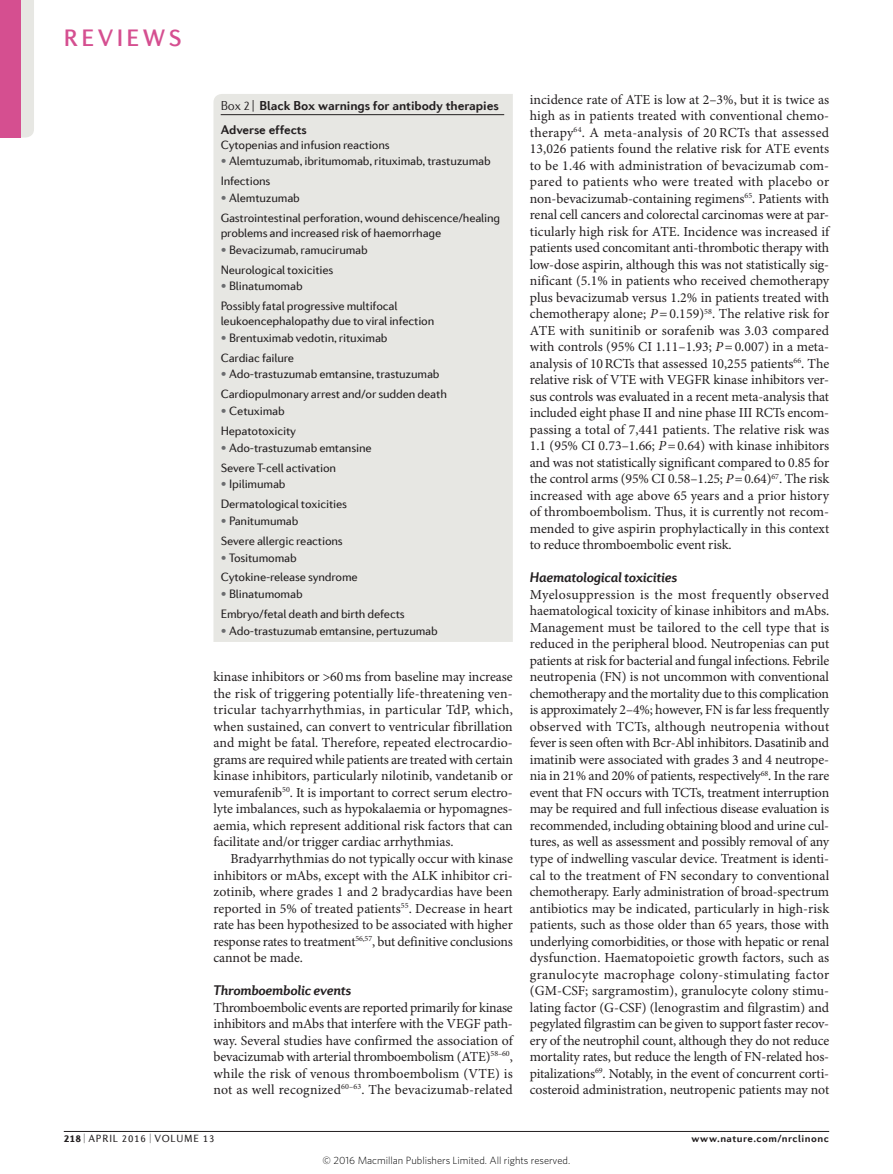
<style>
.page{position:relative;width:893px;height:1174px;background:#fff}
.page>*{position:absolute;margin:0;border:0;box-sizing:border-box;transform-origin:0 0}
.t1{font:500 24px "Diverda Sans Com";letter-spacing:.14em;color:#d54f90}
.Subhead_2{font:italic 700 14.1px "Diverda Sans Com";letter-spacing:-.015em;color:#231f20}
.Body_first{font:13.8px/16.5px "Minion Pro";letter-spacing:-.005em;color:#231f20;text-align:justify}
.Body_text{font:13.8px/16.5px "Minion Pro";letter-spacing:-.01em;color:#231f20;text-align:justify}
.Box_title{font:700 13.05px "Diverda Sans Com";letter-spacing:-.005em;color:#231f20}
.Box_subhead_1{font:700 12.75px "Diverda Sans Com";letter-spacing:-.005em;color:#231f20}
.Box_first{font:12.3px/15px "Diverda Sans Com";letter-spacing:-.015em;color:#231f20}
.t2{font:300 10.5px "Whitney";color:#000}
.t3{font:700 10.5px "Diverda Sans Com";letter-spacing:.045em;color:#231f20}
.t4{font:10.5px "Diverda Sans Com";letter-spacing:.075em;color:#231f20;scale:.5 1}
.s1{font-weight:300}
.s2{color:#6c6d70}
.s3{font-style:italic}
.s4{font-weight:900}
</style>
<div class="page">
<hr style="left:64px;top:1131px;width:765px;height:1px;background:#231f20">
<div style="left:213px;top:94px;width:300px;height:548px;background:#e7e7e3"></div>
<hr style="left:221px;top:114px;width:283px;height:1px;background:#231f20">
<div style="left:21px;top:0;width:13px;height:138px;background:#e7e7e3"></div>
<div style="left:0;top:0;width:21px;height:138px;background:#d54f90"></div>
<h1 class="t1" style="left:64px;top:24px;width:119px">REVIEWS</h1>
<p class="Box_title" style="left:221px;top:98px;width:280px"><span class="s1">Box 2|</span> Black Box warnings for antibody therapies</p>
<p class="Box_subhead_1" style="left:221px;top:122px;width:88px">Adverse effects</p>
<p class="Box_first" style="left:221px;top:137px;width:170px">Cytopenias and infusion reactions</p>
<p class="Box_first" style="left:221px;top:154px;width:271px"><span class="s2">•</span> Alemtuzumab, ibritumomab, rituximab, trastuzumab</p>
<p class="Box_first" style="left:221px;top:174px;width:51px">Infections</p>
<p class="Box_first" style="left:221px;top:190px;width:81px"><span class="s2">•</span> Alemtuzumab</p>
<p class="Box_first" style="left:221px;top:210px;width:281px">Gastrointestinal perforation, wound dehiscence/healing problems and increased risk of haemorrhage</p>
<p class="Box_first" style="left:221px;top:242px;width:149px"><span class="s2">•</span> Bevacizumab, ramucirumab</p>
<p class="Box_first" style="left:221px;top:262px;width:114px">Neurological toxicities</p>
<p class="Box_first" style="left:221px;top:278px;width:83px"><span class="s2">•</span> Blinatumomab</p>
<p class="Box_first" style="left:221px;top:298px;width:215px">Possibly fatal progressive multifocal leukoencephalopathy due to viral infection</p>
<p class="Box_first" style="left:221px;top:330px;width:168px"><span class="s2">•</span> Brentuximab vedotin, rituximab</p>
<p class="Box_first" style="left:221px;top:350px;width:75px">Cardiac failure</p>
<p class="Box_first" style="left:221px;top:367px;width:220px"><span class="s2">•</span> Ado-trastuzumab emtansine, trastuzumab</p>
<p class="Box_first" style="left:221px;top:386px;width:228px">Cardiopulmonary arrest and/or sudden death</p>
<p class="Box_first" style="left:221px;top:403px;width:66px"><span class="s2">•</span> Cetuximab</p>
<p class="Box_first" style="left:221px;top:423px;width:77px">Hepatotoxicity</p>
<p class="Box_first" style="left:221px;top:440px;width:152px"><span class="s2">•</span> Ado-trastuzumab emtansine</p>
<p class="Box_first" style="left:221px;top:460px;width:117px">Severe T‑cell activation</p>
<p class="Box_first" style="left:221px;top:476px;width:66px"><span class="s2">•</span> Ipilimumab</p>
<p class="Box_first" style="left:221px;top:496px;width:128px">Dermatological toxicities</p>
<p class="Box_first" style="left:221px;top:513px;width:79px"><span class="s2">•</span> Panitumumab</p>
<p class="Box_first" style="left:221px;top:533px;width:124px">Severe allergic reactions</p>
<p class="Box_first" style="left:221px;top:550px;width:77px"><span class="s2">•</span> Tositumomab</p>
<p class="Box_first" style="left:221px;top:569px;width:139px">Cytokine-release syndrome</p>
<p class="Box_first" style="left:221px;top:586px;width:83px"><span class="s2">•</span> Blinatumomab</p>
<p class="Box_first" style="left:221px;top:606px;width:186px">Embryo/fetal death and birth defects</p>
<p class="Box_first" style="left:221px;top:623px;width:219px"><span class="s2">•</span> Ado-trastuzumab emtansine, pertuzumab</p>
<p class="Body_text" style="left:213px;top:669px;width:301px">kinase inhibitors or &gt;60ms from baseline may increase the risk of triggering potentially life-threatening ven&shy;tricular tachyarrhythmias, in particular TdP, which, when sustained, can convert to ventricular fibrillation and might be fatal. Therefore, repeated electrocardio&shy;grams are required while patients are treated with certain kinase inhibitors, particularly nilotinib, vandetanib or vemurafenib<sup>50</sup>. It is important to correct serum electro&shy;lyte imbalances, such as hypokalaemia or hypomagnes&shy;aemia, which represent additional risk factors that can facilitate and/or trigger cardiac arrhythmias.</p>
<p class="Body_text" style="left:213px;top:851px;width:301px;text-indent:17px">Bradyarrhythmias do not typically occur with kinase inhibitors or mAbs, except with the ALK inhibitor cri&shy;zotinib, where grades 1 and 2 bradycardias have been reported in 5% of treated patients<sup>55</sup>. Decrease in heart rate has been hypothesized to be associated with higher response rates to treatment<sup>56,57</sup>, but definitive conclusions cannot be made.</p>
<p class="Subhead_2" style="left:213px;top:982px;width:139px">Thromboembolic events</p>
<p class="Body_first" style="left:213px;top:999px;width:301px">Thromboembolic events are reported primarily for kinase inhibitors and mAbs that interfere with the VEGF path&shy;way. Several studies have confirmed the association of bevacizumab with arterial thromboembolism (ATE)<sup>58–60</sup>, while the risk of venous thromboembolism (VTE) is not as well recognized<sup>60–63</sup>. The bevacizumab-related</p>
<p class="Body_first" style="left:530px;top:92px;width:301px">incidence rate of ATE is low at 2–3%, but it is twice as high as in patients treated with conventional chemo&shy;therapy<sup>64</sup>. A meta-analysis of 20 RCTs that assessed 13,026 patients found the relative risk for ATE events to be 1.46 with administration of bevacizumab com&shy;pared to patients who were treated with placebo or non-bevacizumab-containing regimens<sup>65</sup>. Patients with renal cell cancers and colorectal carcinomas were at par&shy;ticularly high risk for ATE. Incidence was increased if patients used concomitant anti-thrombotic therapy with low-dose aspirin, although this was not statistically sig&shy;nificant (5.1% in patients who received chemotherapy plus bevacizumab versus 1.2% in patients treated with chemotherapy alone; <span class="s3">P</span>=0.159)<sup>58</sup>. The relative risk for ATE with sunitinib or sorafenib was 3.03 compared with controls (95% CI 1.11–1.93; <span class="s3">P</span>=0.007) in a meta&shy;analysis of 10RCTs that assessed 10,255 patients<sup>66</sup>. The relative risk of VTE with VEGFR kinase inhibitors ver&shy;sus controls was evaluated in a recent meta-analysis that included eight phase II and nine phase III RCTs encom&shy;passing a total of 7,441 patients. The relative risk was 1.1 (95% CI 0.73–1.66; <span class="s3">P</span>=0.64) with kinase inhibitors and was not statistically significant compared to 0.85 for the control arms (95% CI 0.58–1.25; <span class="s3">P</span>=0.64)<sup>67</sup>. The risk increased with age above 65 years and a prior history of thromboembolism. Thus, it is currently not recom&shy;mended to give aspirin prophylactically in this context to reduce thromboembolic event risk.</p>
<p class="Subhead_2" style="left:530px;top:569px;width:149px">Haematological toxicities</p>
<p class="Body_first" style="left:530px;top:587px;width:301px">Myelosuppression is the most frequently observed haematological toxicity of kinase inhibitors and mAbs.<br>Management must be tailored to the cell type that is reduced in the peripheral blood. Neutropenias can put patients at risk for bacterial and fungal infections. Febrile neutropenia (FN) is not uncommon with conventional chemotherapy and the mortality due to this complication is approximately 2–4%; however, FN is far less frequently observed with TCTs, although neutropenia without fever is seen often with Bcr-Abl inhibitors. Dasatinib and imatinib were associated with grades 3 and 4 neutrope&shy;nia in 21% and 20% of patients, respectively<sup>68</sup>. In the rare event that FN occurs with TCTs, treatment interruption may be required and full infectious disease evaluation is recommended, including obtaining blood and urine cul&shy;tures, as well as assessment and possibly removal of any type of indwelling vascular device. Treatment is identi&shy;cal to the treatment of FN secondary to conventional chemotherapy. Early administration of broad-spectrum antibiotics may be indicated, particularly in high-risk patients, such as those older than 65 years, those with underlying comorbidities, or those with hepatic or renal dysfunction. Haematopoietic growth factors, such as granulocyte macrophage colony-stimulating factor (GM‑CSF; sargramostim), granulocyte colony stimu&shy;lating factor (G‑CSF) (lenograstim and filgrastim) and pegylated filgrastim can be given to support faster recov&shy;ery of the neutrophil count, although they do not reduce mortality rates, but reduce the length of FN‑related hos&shy;pitalizations<sup>69</sup>. Notably, in the event of concurrent corti&shy;costeroid administration, neutropenic patients may not</p>
<p class="t4" style="left:64px;top:1132px;width:303px"><span class="s4">218</span> | APRIL 2016 | VOLUME 13</p>
<p class="t3" style="left:691px;top:1132px;width:139px">www.nature.com/nrclinonc</p>
<p class="t2" style="left:323px;top:1153px;width:249px">© 2016 Macmillan Publishers Limited. All rights reserved.</p>
</div>
